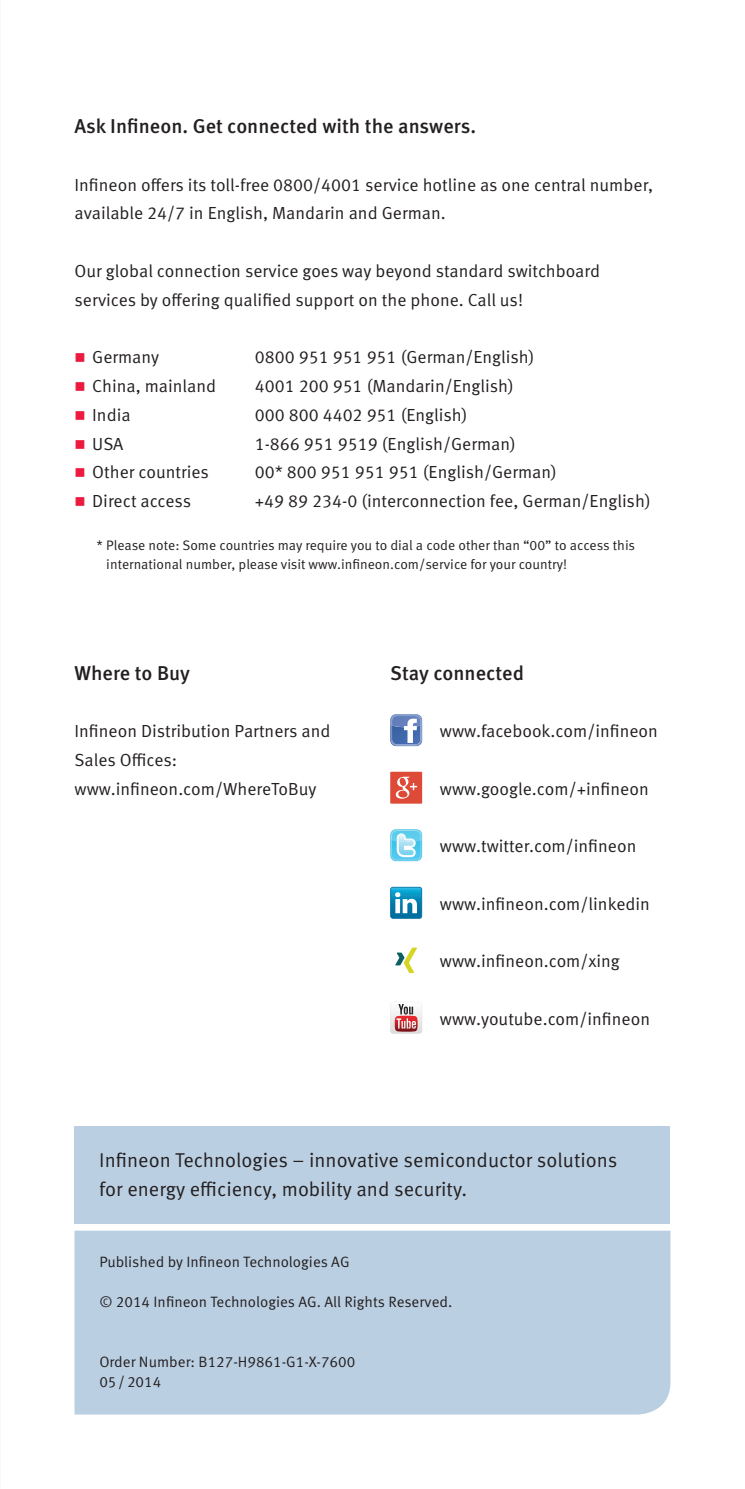
<style>
.page{position:relative;width:745px;height:1489px;background:#fff}
.page>*{position:absolute;margin:0;border:0;box-sizing:border-box;transform-origin:0 0}
.t1{font:20px/28.8px "Infineon Meta";color:#231f20}
.t2{font:500 20px "Infineon Meta";color:#231f20}
.t3{font:17.5px/28.8px "Infineon Meta";color:#231f20}
.t4{font:15px/20px "Infineon Meta";color:#231f20}
.t5{font:13.75px/18.8px "Infineon Meta";color:#231f20}
.s1{color:#ed1a40}
</style>
<div class="page">
<div style="left:74px;top:1230px;width:596px;height:184px;background:#bbcfe2"></div>
<div style="left:74px;top:1126px;width:596px;height:97px;background:#bbcfe2"></div>
<svg style="left:390px;top:714px;width:32px;height:32px"></svg>
<div style="left:390px;top:771px;width:32px;height:32px;background:#de4a38"></div>
<svg style="left:395px;top:776px;width:22px;height:22px"></svg>
<svg style="left:390px;top:829px;width:32px;height:32px"></svg>
<svg style="left:390px;top:886px;width:32px;height:32px"></svg>
<svg style="left:395px;top:947px;width:22px;height:26px"></svg>
<svg style="left:390px;top:1002px;width:32px;height:31px"></svg>
<p class="t2" style="left:74px;top:114px;width:403px">Ask Infineon. Get connected with the answers.</p>
<p class="t3" style="left:74px;top:170px;width:579px">Infineon offers its toll-free 0800/4001 service hotline as one central number, available 24/7 in English, Mandarin and German.</p>
<p class="t3" style="left:74px;top:257px;width:526px">Our global connection service goes way beyond standard switchboard services by offering qualified support on the phone. Call us!</p>
<p class="t3" style="left:74px;top:343px;width:86px"><span class="s1">■</span> Germany</p>
<p class="t3" style="left:254px;top:343px;width:281px">0800 951 951 951 (German/English)</p>
<p class="t3" style="left:74px;top:372px;width:143px"><span class="s1">■</span> China, mainland</p>
<p class="t3" style="left:254px;top:372px;width:260px">4001 200 951 (Mandarin/English)</p>
<p class="t3" style="left:74px;top:400px;width:58px"><span class="s1">■</span> India</p>
<p class="t3" style="left:254px;top:400px;width:214px">000 800 4402 951 (English)</p>
<p class="t3" style="left:74px;top:429px;width:50px"><span class="s1">■</span> USA</p>
<p class="t3" style="left:254px;top:429px;width:262px">1-866 951 9519 (English/German)</p>
<p class="t3" style="left:74px;top:458px;width:136px"><span class="s1">■</span> Other countries</p>
<p class="t3" style="left:254px;top:458px;width:303px">00* 800 951 951 951 (English/German)</p>
<p class="t3" style="left:74px;top:487px;width:118px"><span class="s1">■</span> Direct access</p>
<p class="t3" style="left:254px;top:487px;width:397px">+49 89 234-0 (interconnection fee, German/English)</p>
<p class="t5" style="left:106px;top:536px;width:530px;text-indent:-10px">* Please note: Some countries may require you to dial a code other than “00” to access this international number, please visit www.infineon.com/service for your country!</p>
<p class="t2" style="left:74px;top:660px;width:117px">Where to Buy</p>
<p class="t3" style="left:74px;top:717px;width:257px">Infineon Distribution Partners and<br>Sales Offices: www.infineon.com/WhereToBuy</p>
<p class="t2" style="left:390px;top:660px;width:135px">Stay connected</p>
<p class="t3" style="left:439px;top:717px;width:219px">www.facebook.com/infineon</p>
<p class="t3" style="left:439px;top:774px;width:210px">www.google.com/+infineon</p>
<p class="t3" style="left:439px;top:832px;width:198px">www.twitter.com/infineon</p>
<p class="t3" style="left:439px;top:889px;width:211px">www.infineon.com/linkedin</p>
<p class="t3" style="left:439px;top:947px;width:181px">www.infineon.com/xing</p>
<p class="t3" style="left:439px;top:1004px;width:211px">www.youtube.com/infineon</p>
<p class="t1" style="left:99px;top:1145px;width:519px">Infineon Technologies – innovative semiconductor solutions for energy efficiency, mobility and security.</p>
<p class="t4" style="left:99px;top:1251px;width:252px">Published by Infineon Technologies AG</p>
<p class="t4" style="left:99px;top:1291px;width:354px">© 2014 Infineon Technologies AG. All Rights Reserved.</p>
<p class="t4" style="left:99px;top:1351px;width:257px">Order Number: B127-H9861-G1-X-7600<br>05 / 2014</p>
</div>
